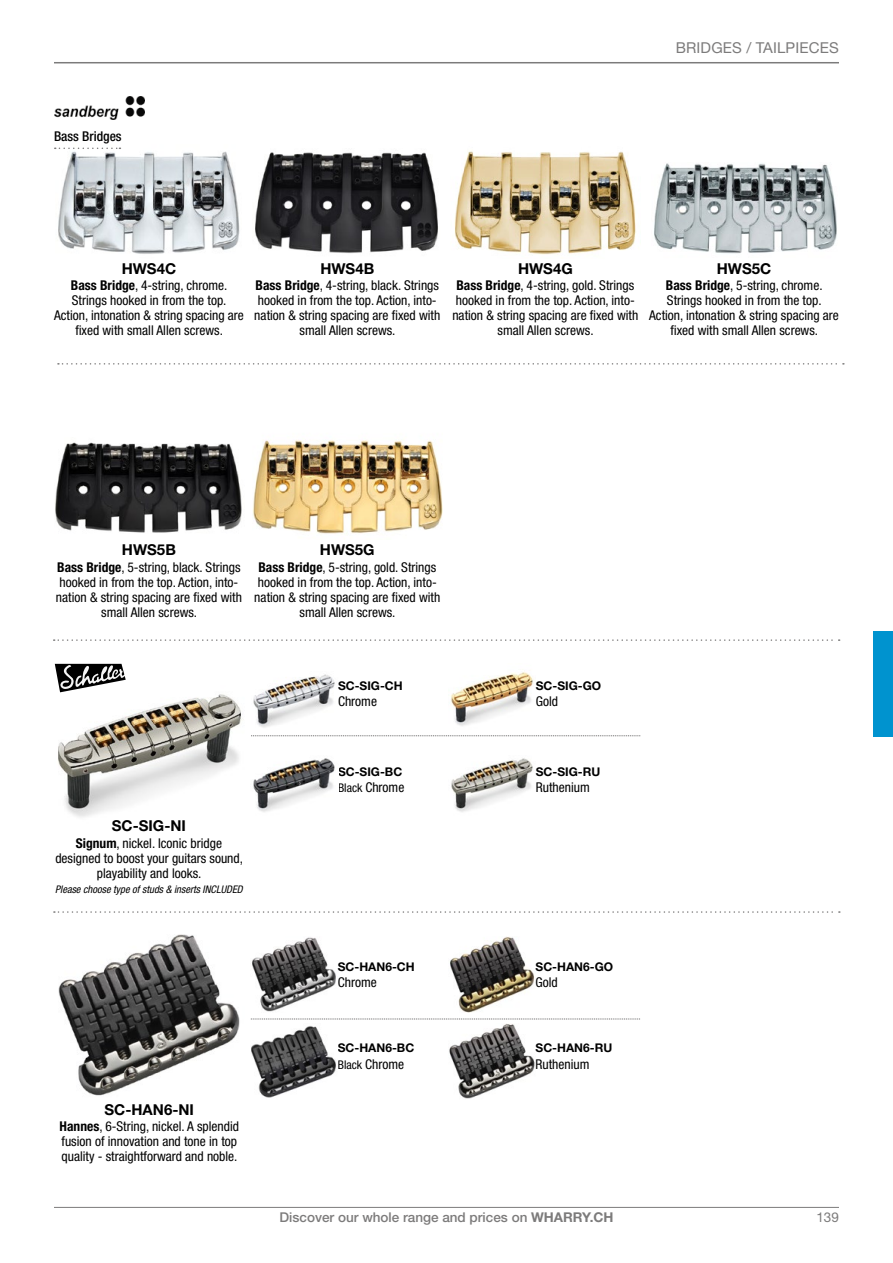
<style>
.page{position:relative;width:893px;height:1263px;background:#fff}
.page>*{position:absolute;margin:0;border:0;box-sizing:border-box;transform-origin:0 0}
.t1{font:700 15px "Helvetica Neue LT Pro";color:#000}
.t2{font:15px "Helvetica Neue LT Pro";letter-spacing:.01em;color:#7c7b7b}
.t3{font:condensed 13.5px/15px "Helvetica Neue LT Pro";color:#000;text-align:center}
.t4{font:500 13.5px "Helvetica Neue LT Pro";color:#7c7b7b}
.t5{font:500 condensed 13.5px "Helvetica Neue LT Pro";color:#000}
.t6{font:13.5px "Helvetica Neue LT Pro";color:#7c7b7b}
.t7{font:700 12px "Helvetica Neue LT Pro";color:#000}
.t8{font:italic condensed 10.5px "Helvetica Neue LT Pro";color:#000}
.s1{font-weight:700}
.s2{font-size:12px}
</style>
<div class="page">
<hr style="left:54px;top:1207px;width:785px;height:1px;background:#7c7b7b">
<hr style="left:54px;top:62px;width:785px;height:1px;background:#7c7b7b">
<svg style="left:54px;top:911px;width:786px;height:2px"></svg>
<svg style="left:54px;top:639px;width:786px;height:2px"></svg>
<img style="left:654px;top:163px;width:183px;height:91px">
<img style="left:55px;top:442px;width:187px;height:91px">
<img style="left:252px;top:440px;width:191px;height:94px">
<svg style="left:58px;top:363px;width:786px;height:2px"></svg>
<img style="left:56px;top:109px;width:184px;height:145px">
<img style="left:255px;top:152px;width:183px;height:102px">
<img style="left:454px;top:151px;width:182px;height:104px">
<svg style="left:55px;top:148px;width:65px;height:1px"></svg>
<img style="left:54px;top:97px;width:90px;height:22px">
<img style="left:58px;top:692px;width:184px;height:125px">
<svg style="left:55px;top:664px;width:71px;height:28px"></svg>
<img style="left:253px;top:674px;width:82px;height:54px">
<img style="left:450px;top:672px;width:83px;height:54px">
<img style="left:451px;top:758px;width:82px;height:54px">
<svg style="left:251px;top:735px;width:389px;height:1px"></svg>
<img style="left:253px;top:758px;width:82px;height:54px">
<img style="left:58px;top:934px;width:182px;height:162px">
<img style="left:252px;top:937px;width:84px;height:75px">
<img style="left:450px;top:937px;width:85px;height:75px">
<img style="left:449px;top:1023px;width:86px;height:76px">
<svg style="left:251px;top:1019px;width:389px;height:1px"></svg>
<img style="left:251px;top:1026px;width:85px;height:72px">
<div style="left:874px;top:631px;width:19px;height:106px;background:#0093cf"></div>
<p class="t5" style="left:54px;top:129px;width:69px">Bass Bridges</p>
<p class="t2" style="left:676px;top:38px;width:165px">BRIDGES / TAILPIECES</p>
<p class="t1" style="left:122px;top:259px;width:56px">HWS4C</p>
<p class="t3" style="left:54px;top:278px;width:191px"><span class="s1">Bass Bridge</span>, 4-string, chrome.<br>Strings hooked in from the top.<br>Action, intonation &amp; string spacing are fixed with small Allen screws.</p>
<p class="t1" style="left:320px;top:259px;width:55px">HWS4B</p>
<p class="t3" style="left:254px;top:278px;width:188px"><span class="s1">Bass Bridge</span>, 4-string, black. Strings hooked in from the top. Action, into&shy;nation &amp; string spacing are fixed with small Allen screws.</p>
<p class="t1" style="left:518px;top:259px;width:56px">HWS4G</p>
<p class="t3" style="left:452px;top:278px;width:188px"><span class="s1">Bass Bridge</span>, 4-string, gold. Strings hooked in from the top. Action, into&shy;nation &amp; string spacing are fixed with small Allen screws.</p>
<p class="t1" style="left:717px;top:259px;width:56px">HWS5C</p>
<p class="t3" style="left:649px;top:278px;width:191px"><span class="s1">Bass Bridge</span>, 5-string, chrome.<br>Strings hooked in from the top.<br>Action, intonation &amp; string spacing are fixed with small Allen screws.</p>
<p class="t1" style="left:122px;top:541px;width:55px">HWS5B</p>
<p class="t3" style="left:56px;top:559px;width:188px"><span class="s1">Bass Bridge</span>, 5-string, black. Strings hooked in from the top. Action, into&shy;nation &amp; string spacing are fixed with small Allen screws.</p>
<p class="t1" style="left:320px;top:541px;width:56px">HWS5G</p>
<p class="t3" style="left:254px;top:559px;width:188px"><span class="s1">Bass Bridge</span>, 5-string, gold. Strings hooked in from the top. Action, into&shy;nation &amp; string spacing are fixed with small Allen screws.</p>
<p class="t1" style="left:112px;top:817px;width:76px">SC-SIG-NI</p>
<p class="t3" style="left:55px;top:835px;width:189px"><span class="s1">Signum</span>, nickel. Iconic bridge designed to boost your guitars sound, playability and looks.</p>
<p class="t8" style="left:55px;top:883px;width:189px">Please choose type of studs &amp; inserts INCLUDED</p>
<p class="t7" style="left:338px;top:678px;width:66px">SC-SIG-CH</p>
<p class="t3" style="left:338px;top:693px;width:40px">Chrome</p>
<p class="t7" style="left:338px;top:764px;width:66px">SC-SIG-BC</p>
<p class="t3" style="left:338px;top:779px;width:68px"><span class="s2">Black</span> Chrome</p>
<p class="t7" style="left:536px;top:678px;width:67px">SC-SIG-GO</p>
<p class="t3" style="left:536px;top:693px;width:24px">Gold</p>
<p class="t7" style="left:536px;top:764px;width:66px">SC-SIG-RU</p>
<p class="t3" style="left:536px;top:779px;width:55px">Ruthenium</p>
<p class="t1" style="left:105px;top:1100px;width:91px">SC-HAN6-NI</p>
<p class="t3" style="left:60px;top:1118px;width:181px;text-align:left"><span class="s1">Hannes</span>, 6-String, nickel. A splendid fusion of innovation and tone in top quality - straightforward and noble.</p>
<p class="t7" style="left:338px;top:959px;width:78px">SC-HAN6-CH</p>
<p class="t3" style="left:338px;top:974px;width:40px">Chrome</p>
<p class="t7" style="left:338px;top:1040px;width:78px">SC-HAN6-BC</p>
<p class="t3" style="left:338px;top:1056px;width:68px"><span class="s2">Black</span> Chrome</p>
<p class="t7" style="left:536px;top:959px;width:79px">SC-HAN6-GO</p>
<p class="t3" style="left:536px;top:974px;width:24px">Gold</p>
<p class="t7" style="left:536px;top:1040px;width:78px">SC-HAN6-RU</p>
<p class="t3" style="left:536px;top:1056px;width:56px">Ruthenium</p>
<p class="t4" style="left:280px;top:1209px;width:335px">Discover our whole range and prices on <span class="s1">WHARRY.CH</span></p>
<p class="t6" style="left:816px;top:1209px;width:24px">139</p>
</div>
